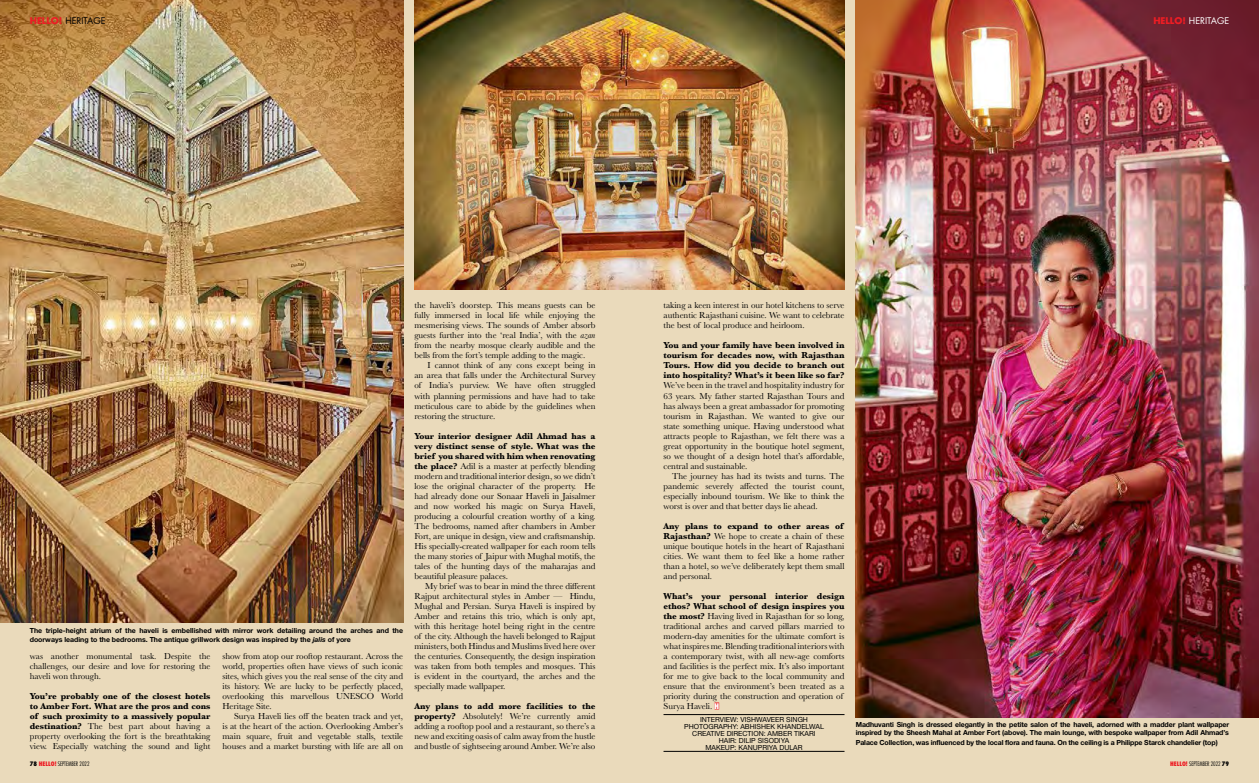
<style>
.page{position:relative;width:1259px;height:783px;background:#fff}
.page>*{position:absolute;margin:0;border:0;box-sizing:border-box;transform-origin:0 0}
.t1{font:9px/10px "Baskerville";letter-spacing:-.005em;color:#000;text-align:justify}
.t2{font:700 9px/10px "Baskerville";letter-spacing:-.005em;color:#000;text-align:justify}
.t3{font:9px "Futura Std";color:#000}
.t4{font:9px "Futura Std";color:#fff}
.t5{font:700 7px/9px "Helvetica Neue LT Std";letter-spacing:-.015em;color:#000}
.t6{font:7px/7px "Helvetica Neue LT Std";color:#000;text-align:center}
.t7{font:300 condensed 6px "Futura Std";color:#000}
.s1{font-weight:700;color:#ed1d24}
.s2{font-style:italic}
.s3{font-weight:400}
.s4{font-weight:800}
.s5{font-weight:800;color:#ed1d24}
.s6{font-weight:800;font-size:5.8px;color:#ed1d24}
.s7{font-weight:700}
.s8{font-family:"Helvetica Neue LT Std";font-weight:900;font-stretch:condensed;font-size:8px;color:#fff}
</style>
<div class="page">
<div style="left:0;top:0;width:629px;height:782px;background:#eadabb"></div>
<img style="left:0;top:0;width:403px;height:621px">
<img style="left:414px;top:0;width:215px;height:289px">
<img style="left:629px;top:0;width:630px;height:782px">
<img style="left:856px;top:0;width:403px;height:717px">
<hr style="left:663px;top:714px;width:181px;height:1px;background:#000">
<hr style="left:663px;top:751px;width:181px;height:1px;background:#000">
<svg style="left:714px;top:702px;width:5px;height:7px"></svg>
<p class="t3" style="left:30px;top:15px;width:77px"><span class="s1">HELLO!</span> HERITAGE</p>
<p class="t4" style="left:1153px;top:15px;width:77px"><span class="s1">HELLO!</span> HERITAGE</p>
<p class="t5" style="left:30px;top:625px;width:375px">The triple-height atrium of the haveli is embellished with mirror work detailing around the arches and the doorways leading to the bedrooms. The antique grillwork design was inspired by the <span class="s2">jalis</span> of yore</p>
<p class="t1" style="left:30px;top:650px;width:182px">was another monumental task. Despite the challenges, our desire and love for restoring the haveli won through.</p>
<p class="t2" style="left:30px;top:690px;width:182px">You’re probably one of the closest hotels to Amber Fort. What are the pros and cons of such proximity to a massively popular destination? <span class="s3">The best part about having a property overlooking the fort is the breathtaking view. Especially watching the sound and light</span></p>
<p class="t1" style="left:222px;top:650px;width:182px">show from atop our rooftop restaurant. Across the</p>
<p class="t1" style="left:222px;top:660px;width:182px">world, properties often have views of such iconic</p>
<p class="t1" style="left:222px;top:670px;width:182px">sites, which gives you the real sense of the city and</p>
<p class="t1" style="left:222px;top:680px;width:182px">its history. We are lucky to be perfectly placed,</p>
<p class="t1" style="left:222px;top:690px;width:182px">overlooking this marvellous UNESCO World</p>
<p class="t1" style="left:222px;top:700px;width:51px">Heritage Site.</p>
<p class="t1" style="left:234px;top:710px;width:171px">Surya Haveli lies off the beaten track and yet,</p>
<p class="t1" style="left:222px;top:720px;width:182px">is at the heart of the action. Overlooking Amber’s</p>
<p class="t1" style="left:222px;top:730px;width:182px">main square, fruit and vegetable stalls, textile</p>
<p class="t1" style="left:222px;top:740px;width:182px">houses and a market bursting with life are all on</p>
<p class="t7" style="left:30px;top:759px;width:61px"><span class="s4">78</span> <span class="s5">HELLO</span><span class="s6">!</span> SEPTEMBER 2022</p>
<p class="t1" style="left:414px;top:300px;width:182px">the haveli’s doorstep. This means guests can be</p>
<p class="t1" style="left:414px;top:310px;width:182px">fully immersed in local life while enjoying the</p>
<p class="t1" style="left:414px;top:320px;width:182px">mesmerising views. The sounds of Amber absorb</p>
<p class="t1" style="left:414px;top:330px;width:182px">guests further into the ‘real India’, with the <span class="s2">azan</span></p>
<p class="t1" style="left:414px;top:340px;width:182px">from the nearby mosque clearly audible and the</p>
<p class="t1" style="left:414px;top:350px;width:172px">bells from the fort’s temple adding to the magic.</p>
<p class="t1" style="left:427px;top:360px;width:170px">I cannot think of any cons except being in</p>
<p class="t1" style="left:414px;top:370px;width:182px">an area that falls under the Architectural Survey</p>
<p class="t1" style="left:414px;top:380px;width:182px">of India’s purview. We have often struggled</p>
<p class="t1" style="left:414px;top:390px;width:182px">with planning permissions and have had to take</p>
<p class="t1" style="left:414px;top:400px;width:182px">meticulous care to abide by the guidelines when</p>
<p class="t1" style="left:414px;top:410px;width:82px">restoring the structure.</p>
<p class="t2" style="left:414px;top:430px;width:182px">Your interior designer Adil Ahmad has a</p>
<p class="t2" style="left:414px;top:440px;width:182px">very distinct sense of style. What was the</p>
<p class="t2" style="left:414px;top:450px;width:182px">brief you shared with him when renovating</p>
<p class="t1" style="left:414px;top:460px;width:182px"><span class="s7">the place?</span> Adil is a master at perfectly blending</p>
<p class="t1" style="left:414px;top:470px;width:182px">modern and traditional interior design, so we didn’t</p>
<p class="t1" style="left:414px;top:480px;width:182px">lose the original character of the property. He</p>
<p class="t1" style="left:414px;top:490px;width:182px">had already done our Sonaar Haveli in Jaisalmer</p>
<p class="t1" style="left:414px;top:500px;width:182px">and now worked his magic on Surya Haveli,</p>
<p class="t1" style="left:414px;top:510px;width:182px">producing a colourful creation worthy of a king.</p>
<p class="t1" style="left:414px;top:520px;width:182px">The bedrooms, named after chambers in Amber</p>
<p class="t1" style="left:414px;top:530px;width:182px">Fort, are unique in design, view and craftsmanship.</p>
<p class="t1" style="left:414px;top:540px;width:182px">His specially-created wallpaper for each room tells</p>
<p class="t1" style="left:414px;top:550px;width:182px">the many stories of Jaipur with Mughal motifs, the</p>
<p class="t1" style="left:414px;top:560px;width:182px">tales of the hunting days of the maharajas and</p>
<p class="t1" style="left:414px;top:570px;width:95px">beautiful pleasure palaces.</p>
<p class="t1" style="left:425px;top:580px;width:172px">My brief was to bear in mind the three different</p>
<p class="t1" style="left:414px;top:590px;width:182px">Rajput architectural styles in Amber — Hindu,</p>
<p class="t1" style="left:414px;top:600px;width:182px">Mughal and Persian. Surya Haveli is inspired by</p>
<p class="t1" style="left:414px;top:610px;width:182px">Amber and retains this trio, which is only apt,</p>
<p class="t1" style="left:414px;top:620px;width:182px">with this heritage hotel being right in the centre</p>
<p class="t1" style="left:414px;top:630px;width:182px">of the city. Although the haveli belonged to Rajput</p>
<p class="t1" style="left:414px;top:640px;width:182px">ministers, both Hindus and Muslims lived here over</p>
<p class="t1" style="left:414px;top:650px;width:182px">the centuries. Consequently, the design inspiration</p>
<p class="t1" style="left:414px;top:660px;width:182px">was taken from both temples and mosques. This</p>
<p class="t1" style="left:414px;top:670px;width:182px">is evident in the courtyard, the arches and the</p>
<p class="t1" style="left:414px;top:680px;width:93px">specially made wallpaper.</p>
<p class="t1" style="left:414px;top:700px;width:182px"><span class="s7">Any plans to add more facilities to the property?</span> Absolutely! We’re currently amid adding a rooftop pool and a restaurant, so there’s a new and exciting oasis of calm away from the hustle and bustle of sightseeing around Amber. We’re also</p>
<p class="t1" style="left:663px;top:300px;width:182px">taking a keen interest in our hotel kitchens to serve authentic Rajasthani cuisine. We want to celebrate the best of local produce and heirloom.</p>
<p class="t2" style="left:663px;top:340px;width:182px">You and your family have been involved in</p>
<p class="t2" style="left:663px;top:350px;width:182px">tourism for decades now, with Rajasthan</p>
<p class="t2" style="left:663px;top:360px;width:182px">Tours. How did you decide to branch out</p>
<p class="t2" style="left:663px;top:370px;width:182px">into hospitality? What’s it been like so far?</p>
<p class="t1" style="left:663px;top:380px;width:182px">We’ve been in the travel and hospitality industry for</p>
<p class="t1" style="left:663px;top:390px;width:182px">63 years. My father started Rajasthan Tours and</p>
<p class="t1" style="left:663px;top:400px;width:182px">has always been a great ambassador for promoting</p>
<p class="t1" style="left:663px;top:410px;width:182px">tourism in Rajasthan. We wanted to give our</p>
<p class="t1" style="left:663px;top:420px;width:182px">state something unique. Having understood what</p>
<p class="t1" style="left:663px;top:430px;width:182px">attracts people to Rajasthan, we felt there was a</p>
<p class="t1" style="left:663px;top:440px;width:182px">great opportunity in the boutique hotel segment,</p>
<p class="t1" style="left:663px;top:450px;width:182px">so we thought of a design hotel that’s affordable,</p>
<p class="t1" style="left:663px;top:460px;width:85px">central and sustainable.</p>
<p class="t1" style="left:672px;top:470px;width:174px">The journey has had its twists and turns. The</p>
<p class="t1" style="left:663px;top:480px;width:182px">pandemic severely affected the tourist count,</p>
<p class="t1" style="left:663px;top:490px;width:182px">especially inbound tourism. We like to think the</p>
<p class="t1" style="left:663px;top:500px;width:156px">worst is over and that better days lie ahead.</p>
<p class="t1" style="left:663px;top:520px;width:182px;text-align:left"><span class="s7">Any plans to expand to other areas of Rajasthan?</span> We hope to create a chain of these unique boutique hotels in the heart of Rajasthani cities. We want them to feel like a home rather than a hotel, so we’ve deliberately kept them small and personal.</p>
<p class="t1" style="left:663px;top:590px;width:182px;text-align:left"><span class="s7">What’s your personal interior design ethos? What school of design inspires you the most?</span> Having lived in Rajasthan for so long, traditional arches and carved pillars married to modern-day amenities for the ultimate comfort is what inspires me. Blending traditional interiors with a contemporary twist, with all new-age comforts and facilities is the perfect mix. It’s also important for me to give back to the local community and ensure that the environment’s been treated as a priority during the construction and operation of Surya Haveli. <span class="s8">H</span></p>
<p class="t6" style="left:684px;top:715px;width:141px">INTERVIEW: VISHWAVEER SINGH<br>PHOTOGRAPHY: ABHISHEK KHANDELWAL<br>CREATIVE DIRECTION: AMBER TIKARI<br>HAIR: DILIP SISODIYA<br>MAKEUP: KANUPRIYA DULAR</p>
<p class="t5" style="left:856px;top:719px;width:375px;line-height:8.5px">Madhuvanti Singh is dressed elegantly in the petite salon of the haveli, adorned with a madder plant wallpaper inspired by the Sheesh Mahal at Amber Fort (above). The main lounge, with bespoke wallpaper from Adil Ahmad’s</p>
<p class="t5" style="left:856px;top:737px;width:363px">Palace Collection, was influenced by the local flora and fauna. On the ceiling is a Philippe Starck chandelier (top)</p>
<p class="t7" style="left:1170px;top:759px;width:61px"><span class="s5">HELLO</span><span class="s6">!</span> SEPTEMBER 2022 <span class="s4">79</span></p>
</div>
